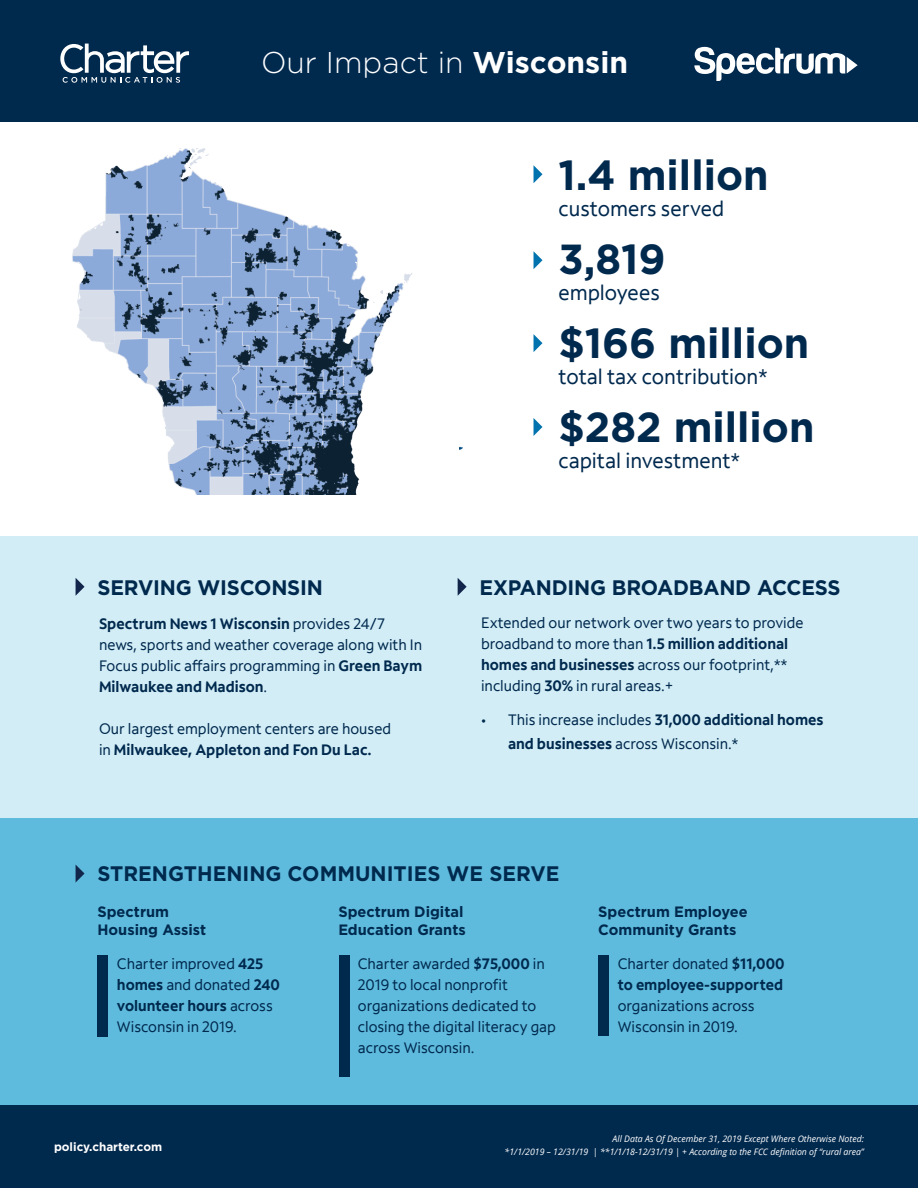
<style>
.page{position:relative;width:918px;height:1188px;background:#fff}
.page>*{position:absolute;margin:0;border:0;box-sizing:border-box;transform-origin:0 0}
.t1{font:700 42px "Gotham";color:#00294e}
.t2{font:300 30px "Gotham";color:#fff}
.t3{font:700 21px "Gotham";letter-spacing:-.01em;color:#00294e}
.t4{font:21px "Spectrum Sans";color:#00294e}
.t5{font:15px/21px "Spectrum Sans";color:#00294e}
.t6{font:700 15px/18px "Gotham";color:#00294e}
.t7{font:700 15px "Spectrum Sans";color:#00294e}
.t8{font:700 12px "Gotham";color:#fff}
.t9{font:italic 9px "Open Sans";color:#fff}
.s1{font-weight:700}
</style>
<div class="page">
<div style="left:0;top:536px;width:918px;height:652px;background:#d2edf6"></div>
<img style="left:72px;top:148px;width:340px;height:347px">
<img style="left:459px;top:446px;width:4px;height:4px">
<div style="left:0;top:819px;width:918px;height:291px;background:#5fbbdd"></div>
<div style="left:0;top:0;width:918px;height:122px;background:#00294e"></div>
<div style="left:0;top:1106px;width:918px;height:82px;background:#00294e"></div>
<svg style="left:60px;top:44px;width:129px;height:39px"></svg>
<svg style="left:694px;top:47px;width:164px;height:34px"></svg>
<div style="left:339px;top:955px;width:11px;height:122px;background:#00294e"></div>
<div style="left:598px;top:955px;width:11px;height:81px;background:#00294e"></div>
<div style="left:97px;top:955px;width:11px;height:82px;background:#00294e"></div>
<svg style="left:76px;top:865px;width:9px;height:17px"></svg>
<svg style="left:76px;top:578px;width:9px;height:18px"></svg>
<svg style="left:458px;top:578px;width:9px;height:18px"></svg>
<svg style="left:534px;top:166px;width:8px;height:17px"></svg>
<svg style="left:534px;top:251px;width:8px;height:18px"></svg>
<svg style="left:534px;top:334px;width:8px;height:18px"></svg>
<svg style="left:534px;top:418px;width:8px;height:18px"></svg>
<p class="t2" style="left:261px;top:44px;width:369px">Our Impact in <span class="s1">Wisconsin</span></p>
<p class="t1" style="left:558px;top:147px;width:212px">1.4 million</p>
<p class="t4" style="left:558px;top:195px;width:167px">customers served</p>
<p class="t1" style="left:558px;top:231px;width:109px">3,819</p>
<p class="t4" style="left:558px;top:279px;width:103px">employees</p>
<p class="t1" style="left:558px;top:315px;width:252px">$166 million</p>
<p class="t4" style="left:558px;top:363px;width:210px">total tax contribution*</p>
<p class="t1" style="left:558px;top:399px;width:258px">$282 million</p>
<p class="t4" style="left:558px;top:447px;width:183px">capital investment*</p>
<p class="t3" style="left:98px;top:573px;width:227px">SERVING WISCONSIN</p>
<p class="t3" style="left:480px;top:573px;width:363px">EXPANDING BROADBAND ACCESS</p>
<p class="t5" style="left:99px;top:613px;width:325px"><span class="s1">Spectrum News 1 Wisconsin</span> provides 24/7 news, sports and weather coverage along with In Focus public affairs programming in <span class="s1">Green Baym Milwaukee and Madison</span>.</p>
<p class="t5" style="left:99px;top:718px;width:294px">Our largest employment centers are housed in <span class="s1">Milwaukee, Appleton and Fon Du Lac.</span></p>
<p class="t5" style="left:481px;top:612px;width:324px">Extended our network over two years to provide broadband to more than <span class="s1">1.5 million additional homes and businesses</span> across our footprint,** including <span class="s1">30%</span> in rural areas.+</p>
<p class="t5" style="left:508px;top:708px;width:317px;line-height:24px;text-indent:-27px">• This increase includes <span class="s1">31,000 additional homes and businesses</span> across Wisconsin.*</p>
<p class="t3" style="left:97px;top:859px;width:464px">STRENGTHENING COMMUNITIES WE SERVE</p>
<p class="t6" style="left:338px;top:902px;width:127px">Spectrum Digital</p>
<p class="t6" style="left:338px;top:920px;width:129px">Education Grants</p>
<p class="t5" style="left:358px;top:953px;width:189px">Charter awarded <span class="s1">$75,000</span> in<br>2019 to local nonprofit</p>
<p class="t5" style="left:358px;top:995px;width:200px">organizations dedicated to closing the digital literacy gap across Wisconsin.</p>
<p class="t6" style="left:97px;top:902px;width:110px">Spectrum<br>Housing Assist</p>
<p class="t5" style="left:117px;top:953px;width:164px">Charter improved <span class="s1">425 homes</span> and donated <span class="s1">240 volunteer hours</span> across<br>Wisconsin in 2019.</p>
<p class="t6" style="left:598px;top:902px;width:151px">Spectrum Employee</p>
<p class="t6" style="left:598px;top:920px;width:140px">Community Grants</p>
<p class="t5" style="left:618px;top:953px;width:168px">Charter donated <span class="s1">$11,000</span></p>
<p class="t7" style="left:618px;top:975px;width:167px">to employee-supported</p>
<p class="t5" style="left:618px;top:995px;width:138px">organizations across</p>
<p class="t5" style="left:618px;top:1016px;width:122px">Wisconsin in 2019.</p>
<p class="t8" style="left:54px;top:1138px;width:110px">policy.charter.com</p>
<p class="t9" style="left:613px;top:1132px;width:253px">All Data As Of December 31, 2019 Except Where Otherwise Noted:</p>
<p class="t9" style="left:505px;top:1146px;width:361px">*1/1/2019 – 12/31/19 | **1/1/18-12/31/19 | + According to the FCC definition of “rural area”</p>
</div>
